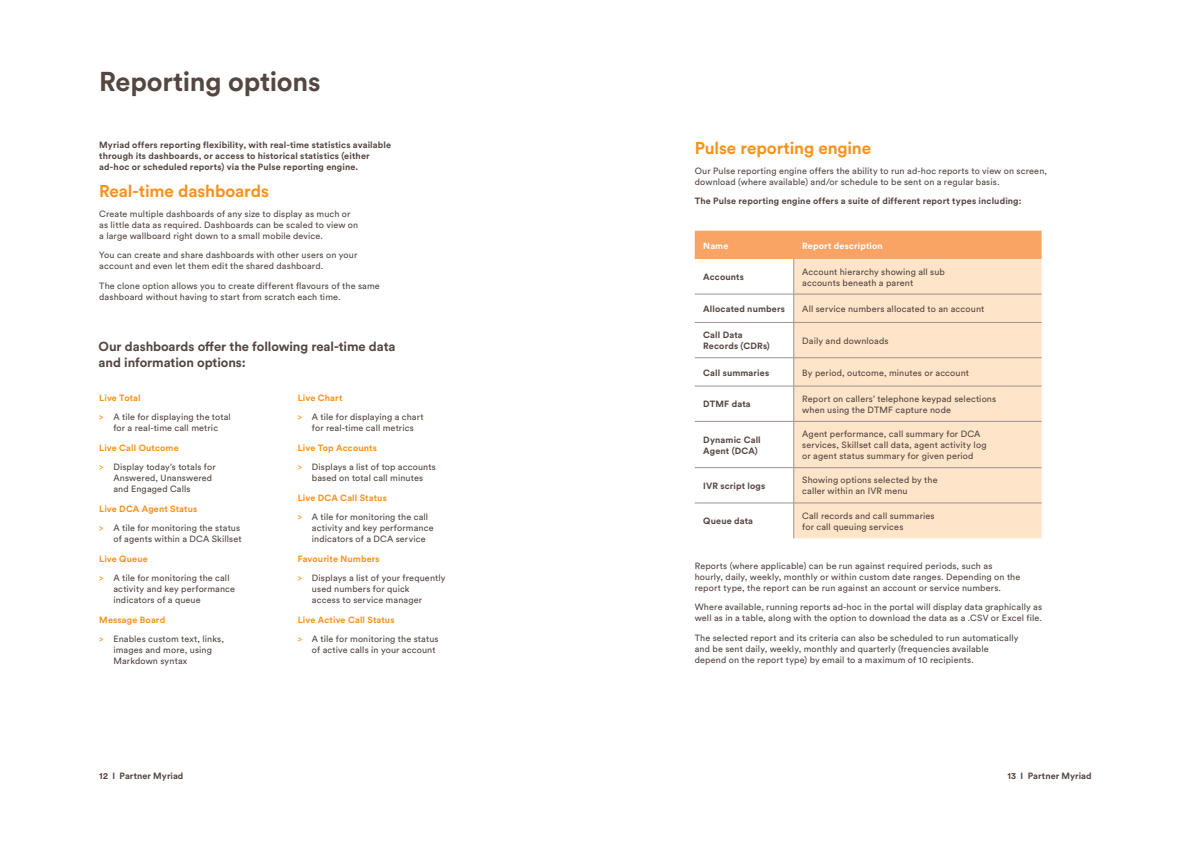
<style>
.page{position:relative;width:1191px;height:842px;background:#fff}
.page>*{position:absolute;margin:0;border:0;box-sizing:border-box;transform-origin:0 0}
.SUBHEADER_-_WARM_GRE{font:700 27px "Circular Std";letter-spacing:-.01em;color:#544640}
.BODY_COPY_-_WARM_GRE{font:700 17px "Circular Std";letter-spacing:-.005em;color:#f7931d}
.BODY_COPY_-_BOLD_-_W{font:700 17px "Circular Std";letter-spacing:-.005em;color:#f7931d}
.CTA_-_WARM_GREY{font:700 13px/16px "Circular Std";letter-spacing:-.005em;color:#544640}
.BODY_COPY_-_WARM_GRE-2{font:9px/11px "Circular Std";letter-spacing:.015em;color:#544640}
.BODY_COPY_-_BOLD_-_W-2{font:700 9px/11px "Circular Std";letter-spacing:.015em;color:#544640}
.BODY_COPY_-_BOLD_-_O{font:700 9px "Circular Std";letter-spacing:.015em;color:#f7931d}
.BODY_COPY_-_BOLD_-_O-2{font:700 9px "Circular Std";letter-spacing:.02em;color:#fff}
.s1{color:#f7931d}
</style>
<div class="page">
<div style="left:694px;top:231px;width:347px;height:28px;background:#f9a465"></div>
<div style="left:794px;top:259px;width:247px;height:279px;background:#fee5ca"></div>
<hr style="left:793px;top:259px;width:1px;height:35px;background:#9c928e">
<hr style="left:694px;top:294px;width:99px;height:1px;background:#9c928e">
<hr style="left:793px;top:294px;width:248px;height:1px;background:#9c928e">
<svg style="left:793px;top:294px;width:1px;height:28px"></svg>
<hr style="left:694px;top:322px;width:99px;height:1px;background:#9c928e">
<hr style="left:793px;top:322px;width:248px;height:1px;background:#9c928e">
<hr style="left:793px;top:323px;width:1px;height:34px;background:#9c928e">
<hr style="left:694px;top:357px;width:99px;height:1px;background:#9c928e">
<hr style="left:793px;top:357px;width:248px;height:1px;background:#9c928e">
<svg style="left:793px;top:358px;width:1px;height:28px"></svg>
<hr style="left:694px;top:386px;width:99px;height:1px;background:#9c928e">
<hr style="left:793px;top:386px;width:248px;height:1px;background:#9c928e">
<hr style="left:793px;top:386px;width:1px;height:35px;background:#9c928e">
<hr style="left:694px;top:421px;width:99px;height:1px;background:#9c928e">
<hr style="left:793px;top:421px;width:248px;height:1px;background:#9c928e">
<hr style="left:793px;top:422px;width:1px;height:45px;background:#9c928e">
<hr style="left:694px;top:467px;width:99px;height:1px;background:#9c928e">
<hr style="left:793px;top:467px;width:248px;height:1px;background:#9c928e">
<hr style="left:793px;top:468px;width:1px;height:35px;background:#9c928e">
<hr style="left:694px;top:503px;width:99px;height:1px;background:#9c928e">
<hr style="left:793px;top:503px;width:248px;height:1px;background:#9c928e">
<hr style="left:793px;top:503px;width:1px;height:35px;background:#9c928e">
<p class="SUBHEADER_-_WARM_GRE" style="left:99px;top:64px;width:223px">Reporting options</p>
<p class="BODY_COPY_-_BOLD_-_W-2" style="left:99px;top:139px;width:293px">Myriad offers reporting flexibility, with real-time statistics available through its dashboards, or access to historical statistics (either ad-hoc or scheduled reports) via the Pulse reporting engine.</p>
<p class="BODY_COPY_-_BOLD_-_W" style="left:99px;top:180px;width:171px">Real-time dashboards</p>
<p class="BODY_COPY_-_WARM_GRE-2" style="left:99px;top:208px;width:260px">Create multiple dashboards of any size to display as much or as little data as required. Dashboards can be scaled to view on a large wallboard right down to a small mobile device.</p>
<p class="BODY_COPY_-_WARM_GRE-2" style="left:99px;top:249px;width:259px">You can create and share dashboards with other users on your account and even let them edit the shared dashboard.</p>
<p class="BODY_COPY_-_WARM_GRE-2" style="left:99px;top:280px;width:282px">The clone option allows you to create different flavours of the same dashboard without having to start from scratch each time.</p>
<p class="CTA_-_WARM_GREY" style="left:99px;top:338px;width:298px">Our dashboards offer the following real-time data and information options:</p>
<p class="BODY_COPY_-_BOLD_-_O" style="left:99px;top:392px;width:43px">Live Total</p>
<p class="BODY_COPY_-_WARM_GRE-2" style="left:99px;top:411px;width:133px;text-align:center"><span class="s1">&gt;</span> A tile for displaying the total for a real-time call metric</p>
<p class="BODY_COPY_-_BOLD_-_O" style="left:99px;top:442px;width:81px">Live Call Outcome</p>
<p class="BODY_COPY_-_WARM_GRE-2" style="left:113px;top:461px;width:104px;text-indent:-14px"><span class="s1">&gt;</span> Display today’s totals for<br>Answered, Unanswered and Engaged Calls</p>
<p class="BODY_COPY_-_BOLD_-_O" style="left:99px;top:503px;width:100px">Live DCA Agent Status</p>
<p class="BODY_COPY_-_WARM_GRE-2" style="left:99px;top:522px;width:144px;text-align:right"><span class="s1">&gt;</span> A tile for monitoring the status of agents within a DCA Skillset</p>
<p class="BODY_COPY_-_BOLD_-_O" style="left:99px;top:553px;width:50px">Live Queue</p>
<p class="BODY_COPY_-_WARM_GRE-2" style="left:113px;top:572px;width:123px;text-indent:-14px"><span class="s1">&gt;</span> A tile for monitoring the call activity and key performance indicators of a queue</p>
<p class="BODY_COPY_-_BOLD_-_O" style="left:99px;top:614px;width:67px">Message Board</p>
<p class="BODY_COPY_-_WARM_GRE-2" style="left:113px;top:633px;width:112px;text-indent:-14px"><span class="s1">&gt;</span> Enables custom text, links, images and more, using<br>Markdown syntax</p>
<p class="BODY_COPY_-_BOLD_-_O" style="left:298px;top:392px;width:46px">Live Chart</p>
<p class="BODY_COPY_-_WARM_GRE-2" style="left:298px;top:411px;width:127px;text-align:center"><span class="s1">&gt;</span> A tile for displaying a chart for real-time call metrics</p>
<p class="BODY_COPY_-_BOLD_-_O" style="left:298px;top:442px;width:81px">Live Top Accounts</p>
<p class="BODY_COPY_-_WARM_GRE-2" style="left:298px;top:461px;width:140px;text-align:center"><span class="s1">&gt;</span> Displays a list of top accounts based on total call minutes</p>
<p class="BODY_COPY_-_BOLD_-_O" style="left:298px;top:492px;width:91px">Live DCA Call Status</p>
<p class="BODY_COPY_-_WARM_GRE-2" style="left:312px;top:511px;width:123px;text-indent:-14px"><span class="s1">&gt;</span> A tile for monitoring the call activity and key performance indicators of a DCA service</p>
<p class="BODY_COPY_-_BOLD_-_O" style="left:298px;top:553px;width:84px">Favourite Numbers</p>
<p class="BODY_COPY_-_WARM_GRE-2" style="left:312px;top:572px;width:135px;text-indent:-14px"><span class="s1">&gt;</span> Displays a list of your frequently used numbers for quick<br>access to service manager</p>
<p class="BODY_COPY_-_BOLD_-_O" style="left:298px;top:614px;width:98px">Live Active Call Status</p>
<p class="BODY_COPY_-_WARM_GRE-2" style="left:312px;top:633px;width:128px;text-indent:-14px"><span class="s1">&gt;</span> A tile for monitoring the status of active calls in your account</p>
<p class="BODY_COPY_-_WARM_GRE" style="left:694px;top:137px;width:178px">Pulse reporting engine</p>
<p class="BODY_COPY_-_WARM_GRE-2" style="left:694px;top:165px;width:354px">Our Pulse reporting engine offers the ability to run ad-hoc reports to view on screen, download (where available) and/or schedule to be sent on a regular basis.</p>
<p class="BODY_COPY_-_BOLD_-_W-2" style="left:694px;top:195px;width:328px">The Pulse reporting engine offers a suite of different report types including:</p>
<p class="BODY_COPY_-_BOLD_-_O-2" style="left:703px;top:240px;width:27px">Name</p>
<p class="BODY_COPY_-_BOLD_-_O-2" style="left:802px;top:240px;width:82px">Report description</p>
<p class="BODY_COPY_-_BOLD_-_W-2" style="left:703px;top:271px;width:42px">Accounts</p>
<p class="BODY_COPY_-_WARM_GRE-2" style="left:802px;top:266px;width:144px">Account hierarchy showing all sub accounts beneath a parent</p>
<p class="BODY_COPY_-_BOLD_-_W-2" style="left:703px;top:303px;width:83px">Allocated numbers</p>
<p class="BODY_COPY_-_WARM_GRE-2" style="left:802px;top:303px;width:184px">All service numbers allocated to an account</p>
<p class="BODY_COPY_-_BOLD_-_W-2" style="left:703px;top:329px;width:68px">Call Data<br>Records (CDRs)</p>
<p class="BODY_COPY_-_WARM_GRE-2" style="left:802px;top:335px;width:88px">Daily and downloads</p>
<p class="BODY_COPY_-_BOLD_-_W-2" style="left:703px;top:367px;width:67px">Call summaries</p>
<p class="BODY_COPY_-_WARM_GRE-2" style="left:802px;top:367px;width:168px">By period, outcome, minutes or account</p>
<p class="BODY_COPY_-_BOLD_-_W-2" style="left:703px;top:398px;width:49px">DTMF data</p>
<p class="BODY_COPY_-_WARM_GRE-2" style="left:802px;top:393px;width:195px">Report on callers’ telephone keypad selections when using the DTMF capture node</p>
<p class="BODY_COPY_-_BOLD_-_W-2" style="left:703px;top:434px;width:59px">Dynamic Call<br>Agent (DCA)</p>
<p class="BODY_COPY_-_WARM_GRE-2" style="left:802px;top:428px;width:186px">Agent performance, call summary for DCA services, Skillset call data, agent activity log or agent status summary for given period</p>
<p class="BODY_COPY_-_BOLD_-_W-2" style="left:703px;top:480px;width:64px">IVR script logs</p>
<p class="BODY_COPY_-_WARM_GRE-2" style="left:802px;top:475px;width:137px">Showing options selected by the caller within an IVR menu</p>
<p class="BODY_COPY_-_BOLD_-_W-2" style="left:703px;top:515px;width:51px">Queue data</p>
<p class="BODY_COPY_-_WARM_GRE-2" style="left:802px;top:510px;width:134px">Call records and call summaries for call queuing services</p>
<p class="BODY_COPY_-_WARM_GRE-2" style="left:694px;top:560px;width:327px">Reports (where applicable) can be run against required periods, such as hourly, daily, weekly, monthly or within custom date ranges. Depending on the report type, the report can be run against an account or service numbers.</p>
<p class="BODY_COPY_-_WARM_GRE-2" style="left:694px;top:601px;width:349px">Where available, running reports ad-hoc in the portal will display data graphically as well as in a table, along with the option to download the data as a .CSV or Excel file.</p>
<p class="BODY_COPY_-_WARM_GRE-2" style="left:694px;top:632px;width:325px">The selected report and its criteria can also be scheduled to run automatically and be sent daily, weekly, monthly and quarterly (frequencies available depend on the report type) by email to a maximum of 10 recipients.</p>
<p class="BODY_COPY_-_BOLD_-_W-2" style="left:99px;top:770px;width:86px">12 I Partner Myriad</p>
<p class="BODY_COPY_-_BOLD_-_W-2" style="left:1007px;top:770px;width:86px">13 I Partner Myriad</p>
</div>
